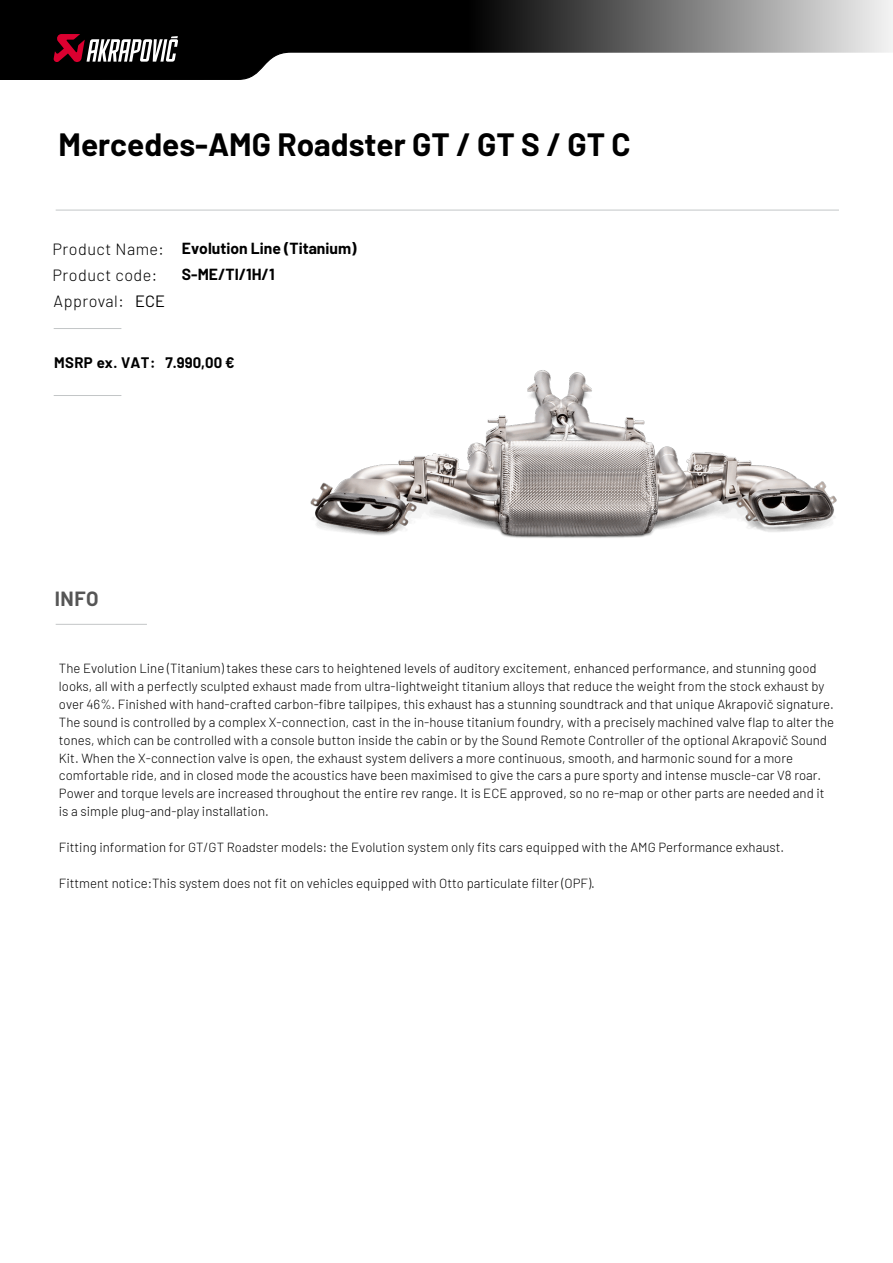
<style>
.page{position:relative;width:893px;height:1263px;background:#fff}
.page>*{position:absolute;margin:0;border:0;box-sizing:border-box;transform-origin:0 0}
.t1{font:700 31.5px "Barlow";color:#000}
.t2{font:700 20.1px "Barlow";color:#565656}
.t3{font:16.35px "Barlow";color:#000}
.t4{font:300 16.2px "Barlow";letter-spacing:.03em;color:#000}
.t5{font:700 15.75px/26.4px "Barlow";color:#000}
.t6{font:700 14.85px "Barlow";letter-spacing:.03em;color:#000}
.t7{font:700 14.85px "Barlow";color:#000}
.t8{font:300 13.2px/18px "Barlow";color:#000}
</style>
<div class="page">
<img style="left:310px;top:370px;width:527px;height:168px">
<svg style="left:0;top:0;width:893px;height:80px"></svg>
<svg style="left:53px;top:34px;width:125px;height:29px"></svg>
<hr style="left:54px;top:328px;width:67px;height:1px;background:#c3c6c7">
<hr style="left:54px;top:395px;width:67px;height:1px;background:#c3c6c7">
<hr style="left:56px;top:624px;width:91px;height:1px;background:#c3c6c7">
<hr style="left:56px;top:210px;width:783px;height:1px;background:#c3c6c7">
<h1 class="t1" style="left:58px;top:125px;width:574px">Mercedes-AMG Roadster GT / GT S / GT C</h1>
<p class="t4" style="left:53px;top:237px;width:113px">Product Name:</p>
<p class="t4" style="left:53px;top:263px;width:106px">Product code:</p>
<p class="t4" style="left:54px;top:290px;width:72px">Approval:</p>
<p class="t3" style="left:135px;top:291px;width:31px">ECE</p>
<p class="t5" style="left:182px;top:234px;width:176px">Evolution Line (Titanium)<br>S-ME/TI/1H/1</p>
<p class="t6" style="left:54px;top:352px;width:103px">MSRP ex. VAT:</p>
<p class="t7" style="left:165px;top:353px;width:71px">7.990,00 €</p>
<h2 class="t2" style="left:55px;top:584px;width:45px">INFO</h2>
<p class="t8" style="left:59px;top:658px;width:777px">The Evolution Line (Titanium) takes these cars to heightened levels of auditory excitement, enhanced performance, and stunning good looks, all with a perfectly sculpted exhaust made from ultra-lightweight titanium alloys that reduce the weight from the stock exhaust by over 46%. Finished with hand-crafted carbon-fibre tailpipes, this exhaust has a stunning soundtrack and that unique Akrapovič signature.<br>The sound is controlled by a complex X-connection, cast in the in-house titanium foundry, with a precisely machined valve flap to alter the tones, which can be controlled with a console button inside the cabin or by the Sound Remote Controller of the optional Akrapovič Sound Kit. When the X-connection valve is open, the exhaust system delivers a more continuous, smooth, and harmonic sound for a more comfortable ride, and in closed mode the acoustics have been maximised to give the cars a pure sporty and intense muscle-car V8 roar.<br>Power and torque levels are increased throughout the entire rev range. It is ECE approved, so no re-map or other parts are needed and it is a simple plug-and-play installation.</p>
<p class="t8" style="left:59px;top:838px;width:727px">Fitting information for GT/GT Roadster models: the Evolution system only fits cars equipped with the AMG Performance exhaust.</p>
<p class="t8" style="left:59px;top:874px;width:538px">Fittment notice:This system does not fit on vehicles equipped with Otto particulate filter (OPF).</p>
</div>
